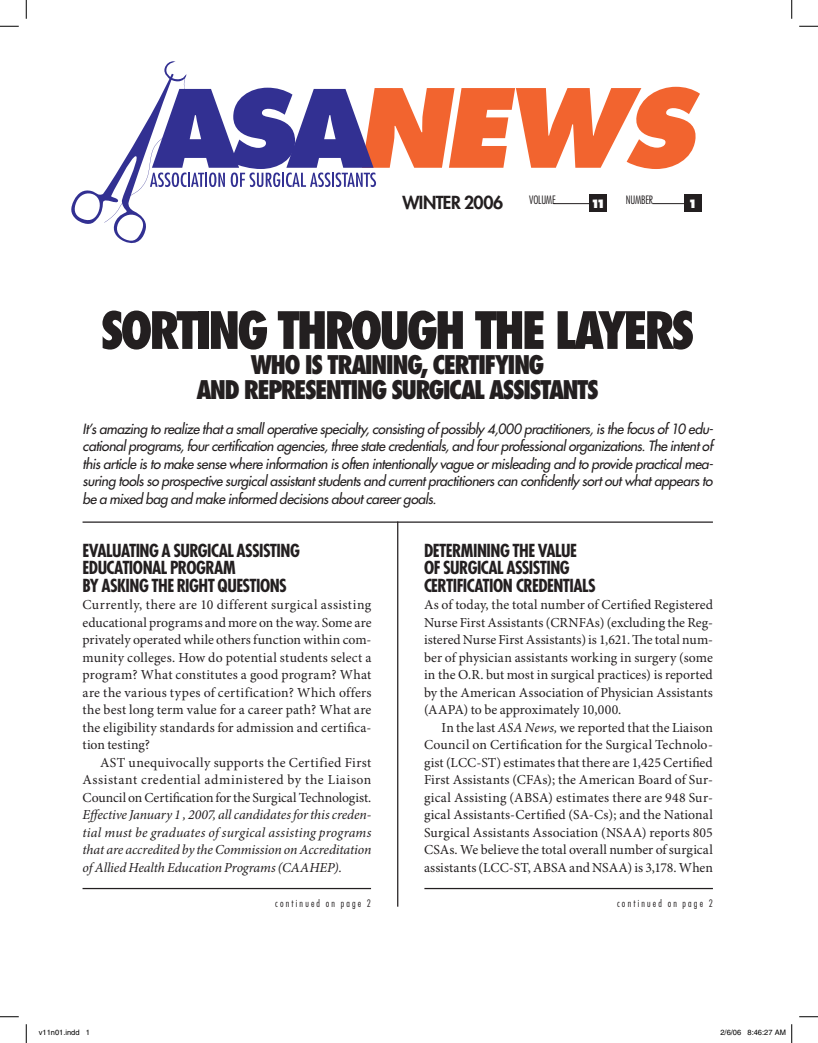
<style>
.page{position:relative;width:818px;height:1043px;background:#fff}
.page>*{position:absolute;margin:0;border:0;box-sizing:border-box;transform-origin:0 0}
.t1{font:800 condensed 50px "Futura";letter-spacing:-.075em;color:#231f20}
.t2{font:800 condensed 25px/25px "Futura";letter-spacing:-.07em;color:#231f20;text-align:center}
.t3{font:700 condensed 17.5px/17.5px "Futura";letter-spacing:-.03em;color:#231f20}
.t4{font:800 17.5px "Futura";letter-spacing:-.03em;color:#231f20}
.t5{font:13.75px/17.5px "Minion Pro";color:#231f20;text-align:justify}
.t6{font:italic 13.75px/17.5px "Futura";letter-spacing:-.025em;color:#231f20;text-align:justify}
.t7{font:italic 13.75px/17.5px "Minion Pro";letter-spacing:-.01em;color:#231f20;text-align:justify}
.t8{font:300 condensed 11.25px "Futura";letter-spacing:-.02em;color:#231f20}
.t9{font:800 11.25px "Futura";color:#fff}
.t10{font:300 condensed 10px "Futura";letter-spacing:.215em;color:#231f20}
.t11{font:7.5px "Helvetica";color:#000}
.s1{font-style:italic}
</style>
<div class="page">
<svg style="left:71px;top:61px;width:629px;height:182px"></svg>
<div style="left:589px;top:194px;width:18px;height:18px;background:#231f20"></div>
<hr style="left:553px;top:203px;width:38px;height:1px;background:#231f20">
<div style="left:684px;top:194px;width:17px;height:18px;background:#231f20"></div>
<hr style="left:652px;top:203px;width:33px;height:1px;background:#231f20">
<hr style="left:82px;top:521px;width:630px;height:1px;background:#231f20">
<hr style="left:397px;top:521px;width:1px;height:385px;background:#231f20">
<hr style="left:82px;top:888px;width:289px;height:1px;background:#231f20">
<hr style="left:424px;top:888px;width:289px;height:1px;background:#231f20">
<svg style="left:0;top:25px;width:19px;height:2px"></svg>
<svg style="left:799px;top:25px;width:19px;height:2px"></svg>
<svg style="left:0;top:1016px;width:19px;height:1px"></svg>
<svg style="left:799px;top:1016px;width:19px;height:1px"></svg>
<svg style="left:25px;top:0;width:2px;height:19px"></svg>
<svg style="left:25px;top:1024px;width:2px;height:18px"></svg>
<svg style="left:791px;top:0;width:1px;height:19px"></svg>
<svg style="left:791px;top:1024px;width:1px;height:18px"></svg>
<p class="t4" style="left:402px;top:190px;width:102px">WINTER 2006</p>
<p class="t8" style="left:529px;top:192px;width:28px">VOLUME</p>
<p class="t9" style="left:591px;top:196px;width:16px">11</p>
<p class="t8" style="left:626px;top:192px;width:29px">NUMBER</p>
<p class="t9" style="left:688px;top:196px;width:11px">1</p>
<h1 class="t1" style="left:101px;top:298px;width:595px">SORTING THROUGH THE LAYERS</h1>
<h2 class="t2" style="left:196px;top:352px;width:404px">WHO IS TRAINING, CERTIFYING<br>AND REPRESENTING SURGICAL ASSISTANTS</h2>
<p class="t6" style="left:82px;top:420px;width:632px">It’s amazing to realize that a small operative specialty, consisting of possibly 4,000 practitioners, is the focus of 10 edu&shy;cational programs, four certification agencies, three state credentials, and four professional organizations. The intent of this article is to make sense where information is often intentionally vague or misleading and to provide practical mea&shy;suring tools so prospective surgical assistant students and current practitioners can confidently sort out what appears to be a mixed bag and make informed decisions about career goals.</p>
<p class="t3" style="left:82px;top:541px;width:219px">EVALUATING A SURGICAL ASSISTING<br>EDUCATIONAL PROGRAM<br>BY ASKING THE RIGHT QUESTIONS</p>
<p class="t5" style="left:82px;top:596px;width:290px">Currently, there are 10 different surgical assisting educational programs and more on the way. Some are privately operated while others function within com&shy;munity colleges. How do potential students select a program? What constitutes a good program? What are the various types of certification? Which offers the best long term value for a career path? What are the eligibility standards for admission and certifica&shy;tion testing?</p>
<p class="t5" style="left:83px;top:754px;width:290px;text-indent:18px">AST unequivocally supports the Certified First Assistant credential administered by the Liaison Council on Certification for the Surgical Technologist.</p>
<p class="t7" style="left:82px;top:806px;width:290px">Effective January 1 , 2007, all candidates for this creden&shy;tial must be graduates of surgical assisting programs that are accredited by the Commission on Accreditation of Allied Health Education Programs (CAAHEP).</p>
<p class="t3" style="left:424px;top:541px;width:173px">DETERMINING THE VALUE<br>OF SURGICAL ASSISTING<br>CERTIFICATION CREDENTIALS</p>
<p class="t5" style="left:424px;top:596px;width:290px">As of today, the total number of Certified Registered Nurse First Assistants (CRNFAs) (excluding the Reg&shy;istered Nurse First Assistants) is 1,621. The total num&shy;ber of physician assistants working in surgery (some in the O.R. but most in surgical practices) is reported by the American Association of Physician Assistants (AAPA) to be approximately 10,000.</p>
<p class="t5" style="left:424px;top:719px;width:290px;text-indent:18px">In the last <span class="s1">ASA News,</span> we reported that the Liaison Council on Certification for the Surgical Technolo&shy;gist (LCC-ST) estimates that there are 1,425 Certified First Assistants (CFAs); the American Board of Sur&shy;gical Assisting (ABSA) estimates there are 948 Sur&shy;gical Assistants-Certified (SA-Cs); and the National Surgical Assistants Association (NSAA) reports 805<br>CSAs. We believe the total overall number of surgical assistants (LCC-ST, ABSA and NSAA) is 3,178. When</p>
<p class="t10" style="left:275px;top:896px;width:97px">continued on page 2</p>
<p class="t10" style="left:617px;top:896px;width:97px">continued on page 2</p>
<p class="t11" style="left:39px;top:1028px;width:53px">v11n01.indd 1</p>
<p class="t11" style="left:720px;top:1028px;width:67px">2/6/06 8:46:27 AM</p>
</div>
